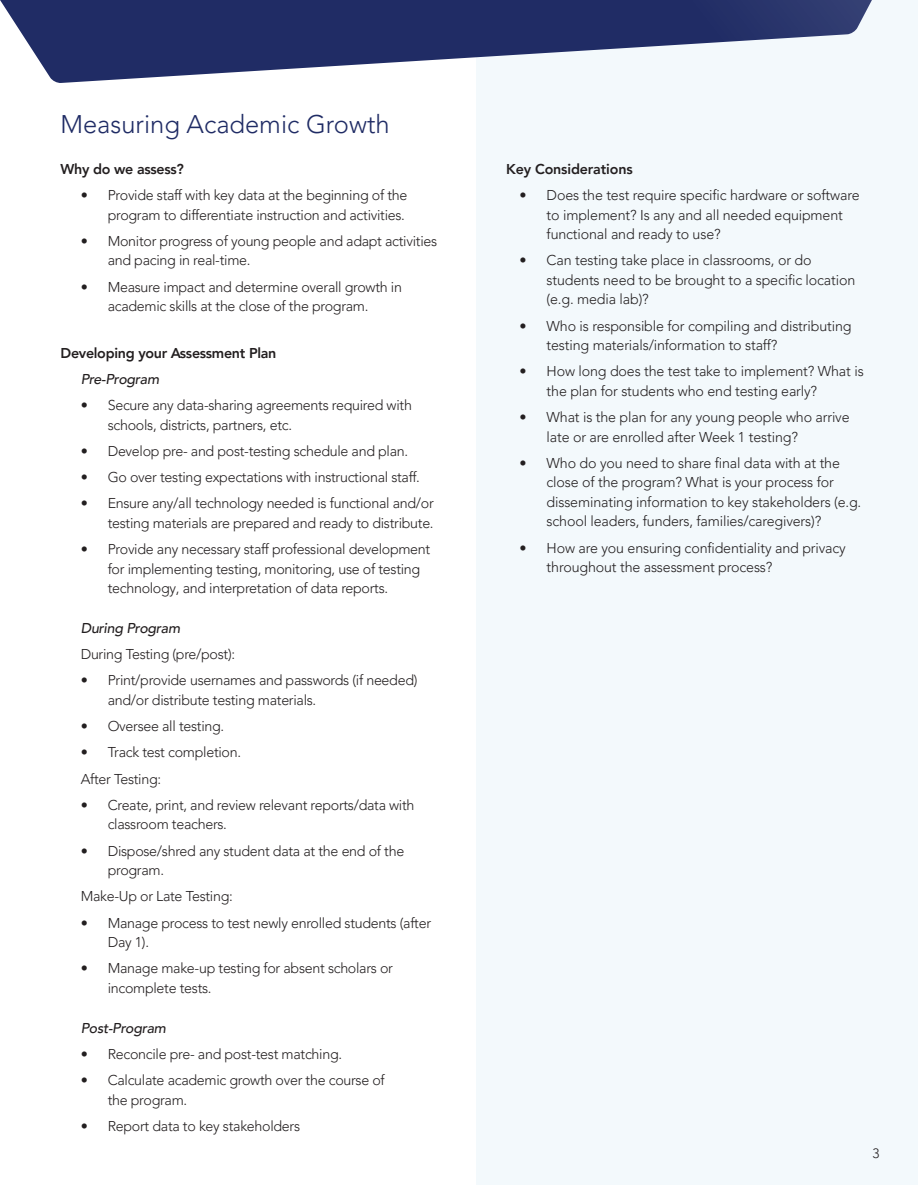
<style>
.page{position:relative;width:918px;height:1188px;background:#fff}
.page>*{position:absolute;margin:0;border:0;box-sizing:border-box;transform-origin:0 0}
.t1{font:300 25.5px "Avenir LT Pro";color:#202c65}
.t2{font:300 14.25px/19.5px "Avenir LT Pro";letter-spacing:-.02em;color:#231f20}
.t3{font:800 14.25px "Avenir LT Pro";letter-spacing:-.02em;color:#231f20}
.t4{font:italic 500 14.25px "Avenir LT Pro";letter-spacing:-.02em;color:#231f20}
.t5{font:300 13.5px "Avenir LT Pro";color:#231f20}
</style>
<div class="page">
<div style="left:476px;top:0;width:442px;height:1185px;background:#f3f9fc"></div>
<svg style="left:0;top:0;width:872px;height:83px;fill:#202c65"></svg>
<p class="t1" style="left:60px;top:109px;width:331px">Measuring Academic Growth</p>
<p class="t3" style="left:60px;top:160px;width:125px">Why do we assess?</p>
<p class="t2" style="left:81px;top:185px;width:328px;text-align:right">• Provide staff with key data at the beginning of the program to differentiate instruction and activities.</p>
<p class="t2" style="left:108px;top:231px;width:331px;text-indent:-27px">• Monitor progress of young people and adapt activities and pacing in real-time.</p>
<p class="t2" style="left:81px;top:277px;width:323px;text-align:center">• Measure impact and determine overall growth in academic skills at the close of the program.</p>
<p class="t3" style="left:60px;top:344px;width:217px">Developing your Assessment Plan</p>
<p class="t4" style="left:81px;top:370px;width:80px">Pre-Program</p>
<p class="t2" style="left:108px;top:395px;width:306px;text-indent:-27px">• Secure any data-sharing agreements required with schools, districts, partners, etc.</p>
<p class="t2" style="left:81px;top:441px;width:329px">• Develop pre- and post-testing schedule and plan.</p>
<p class="t2" style="left:81px;top:467px;width:341px">• Go over testing expectations with instructional staff.</p>
<p class="t2" style="left:81px;top:494px;width:355px;text-align:right">• Ensure any/all technology needed is functional and/or testing materials are prepared and ready to distribute.</p>
<p class="t2" style="left:108px;top:539px;width:324px;text-indent:-27px">• Provide any necessary staff professional development for implementing testing, monitoring, use of testing technology, and interpretation of data reports.</p>
<p class="t4" style="left:81px;top:619px;width:101px">During Program</p>
<p class="t2" style="left:81px;top:644px;width:156px">During Testing (pre/post):</p>
<p class="t2" style="left:108px;top:671px;width:311px;text-indent:-27px">• Print/provide usernames and passwords (if needed) and/or distribute testing materials.</p>
<p class="t2" style="left:81px;top:716px;width:145px">• Oversee all testing.</p>
<p class="t2" style="left:81px;top:743px;width:162px">• Track test completion.</p>
<p class="t2" style="left:81px;top:769px;width:82px">After Testing:</p>
<p class="t2" style="left:108px;top:795px;width:308px;text-indent:-27px">• Create, print, and review relevant reports/data with classroom teachers.</p>
<p class="t2" style="left:108px;top:841px;width:298px;text-indent:-27px">• Dispose/shred any student data at the end of the program.</p>
<p class="t2" style="left:81px;top:887px;width:154px">Make-Up or Late Testing:</p>
<p class="t2" style="left:108px;top:913px;width:325px;text-indent:-27px">• Manage process to test newly enrolled students (after<br>Day 1).</p>
<p class="t2" style="left:108px;top:959px;width:287px;text-indent:-27px">• Manage make-up testing for absent scholars or incomplete tests.</p>
<p class="t4" style="left:81px;top:1019px;width:87px">Post-Program</p>
<p class="t2" style="left:81px;top:1044px;width:263px">• Reconcile pre- and post-test matching.</p>
<p class="t2" style="left:108px;top:1070px;width:279px;text-indent:-27px">• Calculate academic growth over the course of the program.</p>
<p class="t2" style="left:81px;top:1116px;width:221px">• Report data to key stakeholders</p>
<p class="t3" style="left:506px;top:160px;width:128px">Key Considerations</p>
<p class="t2" style="left:547px;top:185px;width:315px;text-indent:-27px">• Does the test require specific hardware or software to implement? Is any and all needed equipment functional and ready to use?</p>
<p class="t2" style="left:547px;top:251px;width:310px;text-indent:-27px">• Can testing take place in classrooms, or do students need to be brought to a specific location (e.g. media lab)?</p>
<p class="t2" style="left:547px;top:316px;width:306px;text-indent:-27px">• Who is responsible for compiling and distributing testing materials/information to staff?</p>
<p class="t2" style="left:547px;top:362px;width:319px;text-indent:-27px">• How long does the test take to implement? What is the plan for students who end testing early?</p>
<p class="t2" style="left:547px;top:407px;width:305px;text-indent:-27px">• What is the plan for any young people who arrive late or are enrolled after Week 1 testing?</p>
<p class="t2" style="left:547px;top:453px;width:316px;text-indent:-27px">• Who do you need to share final data with at the close of the program? What is your process for disseminating information to key stakeholders (e.g. school leaders, funders, families/caregivers)?</p>
<p class="t2" style="left:547px;top:538px;width:301px;text-indent:-27px">• How are you ensuring confidentiality and privacy throughout the assessment process?</p>
<p class="t5" style="left:873px;top:1145px;width:9px">3</p>
</div>
